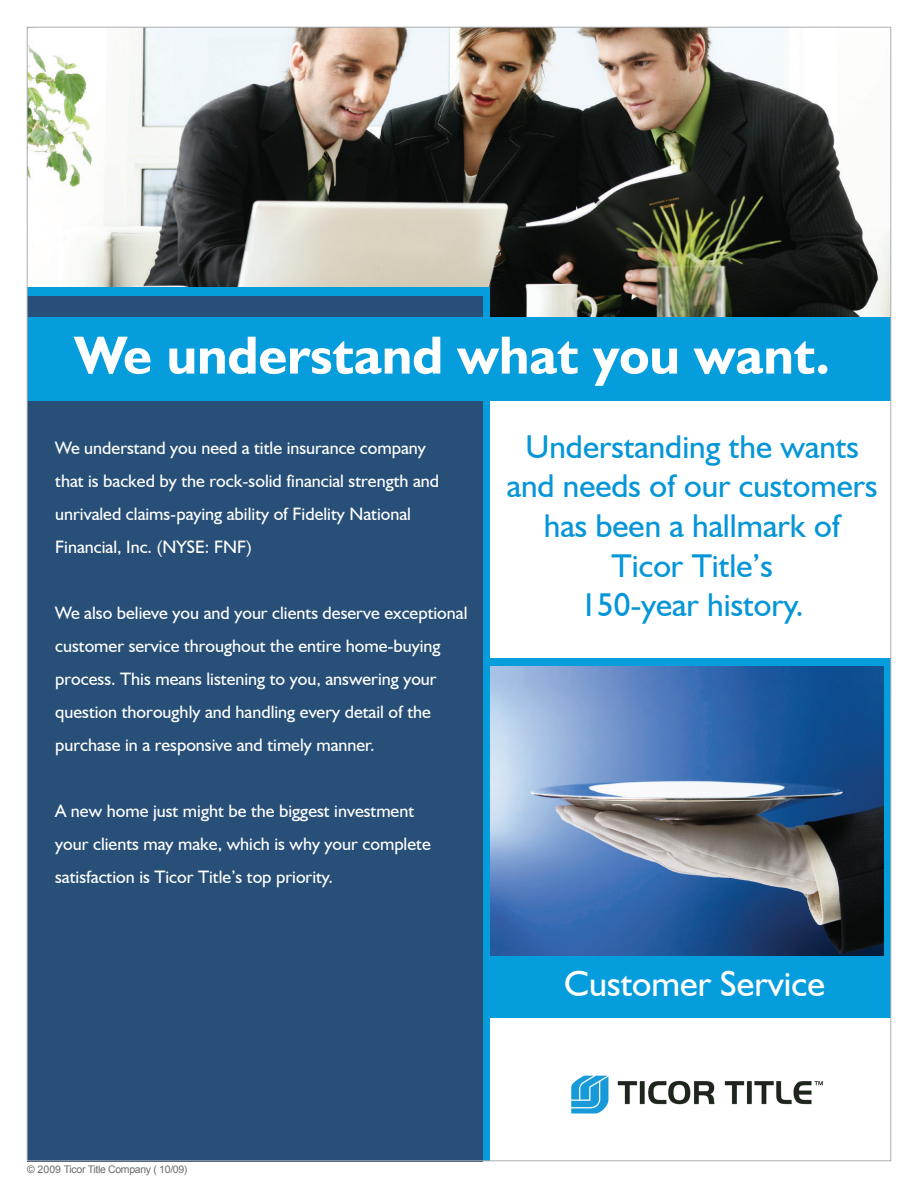
<style>
.page{position:relative;width:918px;height:1188px;background:#fff}
.page>*{position:absolute;margin:0;border:0;box-sizing:border-box;transform-origin:0 0}
.t1{font:700 54px "Humanist 521 BT";color:#fff}
.t2{font:36px "Humanist 521 BT";color:#fff}
.t3{font:33px/39.6px "Humanist 521 BT";color:#0696d7;text-align:center}
.t4{font:18px/33px "Humanist 521 BT";color:#fff}
.t5{font:10.5px "Arial";letter-spacing:-.03em;color:#6c6b6c}
</style>
<div class="page">
<div style="left:481px;top:659px;width:410px;height:359px;background:#069ddc"></div>
<img style="left:29px;top:29px;width:860px;height:288px">
<div style="left:27px;top:287px;width:463px;height:874px;background:#069ddc"></div>
<div style="left:27px;top:296px;width:456px;height:865px;background:#274f77"></div>
<img style="left:490px;top:666px;width:394px;height:289px">
<div style="left:27px;top:317px;width:864px;height:83px;background:#069ddc"></div>
<img style="left:571px;top:1075px;width:252px;height:39px">
<h1 class="t1" style="left:74px;top:322px;width:757px">We understand what you want.</h1>
<p class="t4" style="left:55px;top:431px;width:385px">We understand you need a title insurance company that is backed by the rock-solid financial strength and unrivaled claims-paying ability of Fidelity National Financial, Inc. (NYSE: FNF)</p>
<p class="t4" style="left:55px;top:596px;width:414px">We also believe you and your clients deserve exceptional customer service throughout the entire home-buying process. This means listening to you, answering your question thoroughly and handling every detail of the purchase in a responsive and timely manner.</p>
<p class="t4" style="left:55px;top:794px;width:377px">A new home just might be the biggest investment your clients may make, which is why your complete satisfaction is Ticor Title’s top priority.</p>
<h3 class="t3" style="left:507px;top:426px;width:372px">Understanding the wants and needs of our customers has been a hallmark of<br>Ticor Title’s<br>150-year history.</h3>
<h2 class="t2" style="left:564px;top:961px;width:262px">Customer Service</h2>
<p class="t5" style="left:27px;top:1163px;width:162px">© 2009 Ticor Title Company ( 10/09)</p>
</div>
